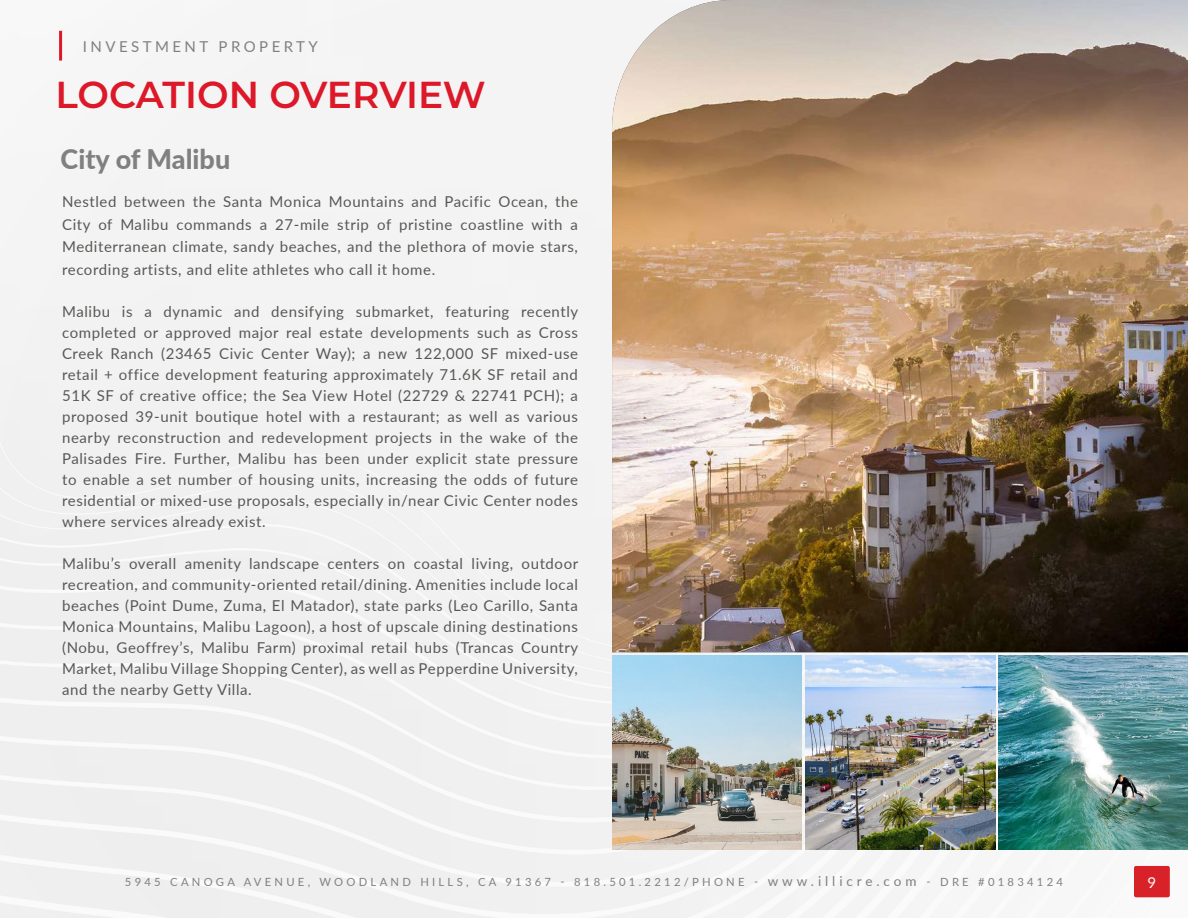
<style>
.page{position:relative;width:1188px;height:918px;background:#f2f2f2}
.page>*{position:absolute;margin:0;border:0;box-sizing:border-box;transform-origin:0 0}
.t1{font:600 37.5px "Montserrat";letter-spacing:-.005em;color:#dc1829}
.t2{font:800 27px "Lato";color:#808080}
.t3{font:15px/21px "Lato";letter-spacing:.04em;color:#585856;text-align:justify}
.t4{font:15px "Lato";color:#808080}
.t5{font:15px "Lato";color:#fff}
.t6{font:11.25px "Lato";letter-spacing:.29em;color:#808080}
.s1{font-size:13.5px}
</style>
<div class="page">
<hr style="left:59px;top:31px;width:3px;height:30px;background:#dc1829">
<img style="left:612px;top:0;width:576px;height:652px">
<img style="left:612px;top:656px;width:190px;height:194px">
<img style="left:806px;top:656px;width:189px;height:194px">
<img style="left:999px;top:656px;width:189px;height:194px">
<div style="left:1134px;top:866px;width:36px;height:31px;background:#d92129;border-radius:2px"></div>
<p class="t4" style="left:83px;top:36px;width:22px">Investment</p>
<p class="t4" style="left:219px;top:36px;width:26px">Propert</p>
<p class="t4" style="left:309px;top:36px;width:11px">y</p>
<h1 class="t1" style="left:56px;top:68px;width:432px">LOCATION OVERVIEW</h1>
<h2 class="t2" style="left:61px;top:139px;width:171px">City of Malibu</h2>
<p class="t3" style="left:62px;top:190px;width:517px;line-height:22.5px">Nestled between the Santa Monica Mountains and Pacific Ocean, the City of Malibu commands a 27-mile strip of pristine coastline with a Mediterranean climate, sandy beaches, and the plethora of movie stars, recording artists, and elite athletes who call it home.</p>
<p class="t3" style="left:62px;top:300px;width:518px">Malibu is a dynamic and densifying submarket, featuring recently completed or approved major real estate developments such as Cross Creek Ranch (23465 Civic Center Way); a new 122,000 SF mixed-use retail + office development featuring approximately 71.6K SF retail and 51K SF of creative office; the Sea View Hotel (22729 &amp; 22741 PCH); a proposed 39-unit boutique hotel with a restaurant; as well as various nearby reconstruction and redevelopment projects in the wake of the Palisades Fire. Further, Malibu has been under explicit state pressure to enable a set number of housing units, increasing the odds of future residential or mixed-use proposals, especially in/near Civic Center nodes where services already exist.</p>
<p class="t3" style="left:62px;top:552px;width:518px">Malibu’s overall amenity landscape centers on coastal living, outdoor recreation, and community-oriented retail/dining. Amenities include local beaches (Point Dume, Zuma, El Matador), state parks (Leo Carillo, Santa Monica Mountains, Malibu Lagoon), a host of upscale dining destinations (Nobu, Geoffrey’s, Malibu Farm) proximal retail hubs (Trancas Country Market, Malibu Village Shopping Center), as well as Pepperdine University, and the nearby Getty Villa.</p>
<p class="t6" style="left:125px;top:874px;width:940px">5945 CANOGA AVENUE, WOODLAND HILLS, CA 91367 - 818.501.2212/PHONE - <span class="s1">www.illicre.com</span> - DRE #01834124</p>
<p class="t5" style="left:1148px;top:871px;width:10px">9</p>
</div>
